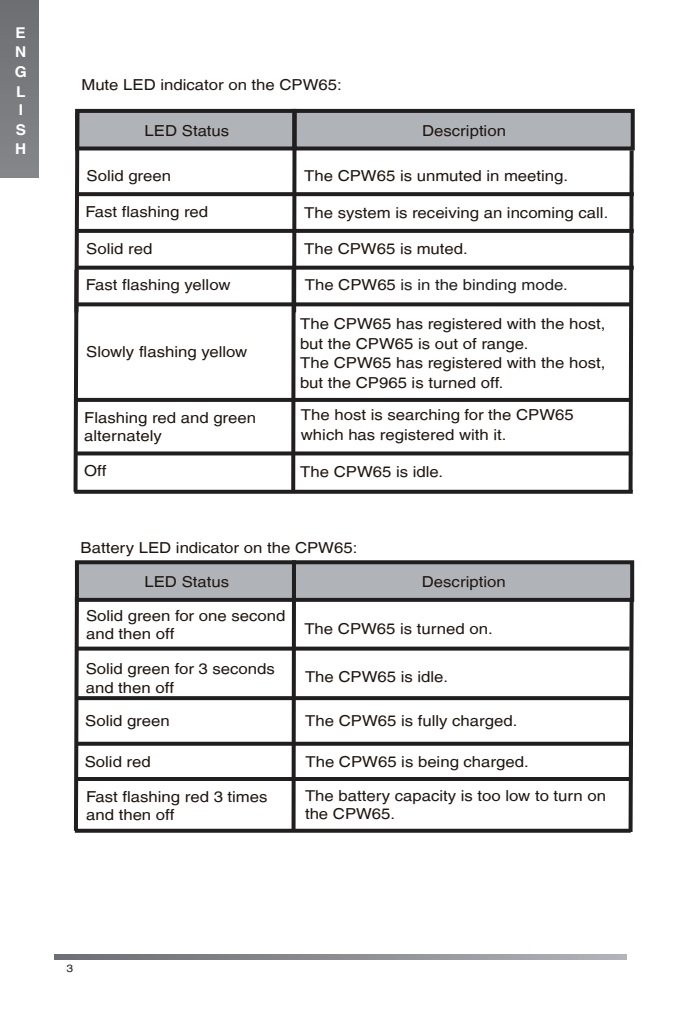
<style>
.page{position:relative;width:681px;height:1021px;background:#fff}
.page>*{position:absolute;margin:0;border:0;box-sizing:border-box;transform-origin:0 0}
.t1{font:15.2px/19.6px "Helvetica LT";color:#1f1510;scale:1.1 1}
.t2{font:15.2px "Helvetica LT";color:#211e20;scale:1.1 1}
.t3{font:700 14.8px/20px "Helvetica LT";color:#fff;text-align:justify}
.t4{font:10.4px "Helvetica LT";color:#211e20;scale:1.14 1}
.s1{color:#1f1510}
</style>
<div class="page">
<div style="left:75px;top:109px;width:221px;height:41px;background:#b0b4b8;border:4px solid #211e20"></div>
<div style="left:292px;top:109px;width:342px;height:41px;background:#b0b4b8;border:4px solid #211e20"></div>
<svg style="left:79px;top:229px;width:549px;height:4px;background:#262325"></svg>
<svg style="left:79px;top:192px;width:549px;height:4px;background:#292628"></svg>
<svg style="left:79px;top:266px;width:549px;height:4px;background:#333032"></svg>
<div style="left:74px;top:113px;width:5px;height:199px;background:#211e20"></div>
<svg style="left:292px;top:111px;width:4px;height:201px"></svg>
<svg style="left:78px;top:398px;width:550px;height:4px;background:#242123"></svg>
<svg style="left:78px;top:451px;width:550px;height:4px;background:#3a3839"></svg>
<svg style="left:73px;top:270px;width:5px;height:222px"></svg>
<svg style="left:291px;top:270px;width:4px;height:220px"></svg>
<svg style="left:628px;top:150px;width:5px;height:342px;background:#525051"></svg>
<svg style="left:74px;top:490px;width:558px;height:4px;background:#2d2a2c"></svg>
<svg style="left:75px;top:302px;width:557px;height:4px;background:#353234"></svg>
<div style="left:75px;top:560px;width:221px;height:42px;background:#b0b4b8;border:4px solid #211e20"></div>
<div style="left:292px;top:560px;width:342px;height:42px;background:#b0b4b8;border:4px solid #211e20"></div>
<svg style="left:79px;top:646px;width:549px;height:4px;background:#424042"></svg>
<div style="left:74px;top:596px;width:5px;height:234px;background:#211e20"></div>
<div style="left:291px;top:595px;width:5px;height:235px;background:#211e20"></div>
<svg style="left:628px;top:600px;width:5px;height:232px"></svg>
<svg style="left:75px;top:828px;width:555px;height:4px;background:#494749"></svg>
<svg style="left:78px;top:741px;width:554px;height:4px;background:#494749"></svg>
<hr style="left:76px;top:777px;width:555px;height:4px;background:#211e20">
<svg style="left:78px;top:696px;width:552px;height:4px;background:#282527"></svg>
<div style="left:1px;top:0;width:37px;height:178px;background:#787a7d"></div>
<svg style="left:55px;top:954px;width:571px;height:5px;background:#8d8f93"></svg>
<p class="t3" style="left:15px;top:22px;width:13px">E N G L</p>
<p class="t3" style="left:15px;top:99px;width:13px;text-align:left">I<br>S<br>H</p>
<p class="t1" style="left:81px;top:75px;width:238px">Mute LED indicator on the CPW65:</p>
<p class="t1" style="left:145px;top:120px;width:78px">LED Status</p>
<p class="t1" style="left:422px;top:120px;width:78px">Description</p>
<p class="t1" style="left:87px;top:165px;width:78px">Solid green</p>
<p class="t1" style="left:85px;top:202px;width:113px">Fast flashing red</p>
<p class="t1" style="left:304px;top:202px;width:278px">The system is receiving an incoming call.</p>
<p class="t1" style="left:304px;top:165px;width:241px">The CPW65 is unmuted in meeting.</p>
<p class="t1" style="left:86px;top:239px;width:61px">Solid red</p>
<p class="t1" style="left:304px;top:238px;width:150px">The CPW65 is muted.</p>
<p class="t1" style="left:86px;top:275px;width:133px">Fast flashing yellow</p>
<p class="t1" style="left:86px;top:342px;width:148px">Slowly flashing yellow</p>
<p class="t2" style="left:305px;top:276px;width:240px"><span class="s1">The CPW65</span> is in the binding mode.</p>
<p class="t1" style="left:300px;top:314px;width:279px">The CPW65 has registered with the host, but the CPW65 is out of range.<br>The CPW65 has registered with the host, but the CP965 is turned off.</p>
<p class="t1" style="left:84px;top:408px;width:158px;line-height:18px">Flashing red and green alternately</p>
<p class="t1" style="left:301px;top:405px;width:249px">The host is searching for the CPW65 which has registered with it.</p>
<p class="t1" style="left:84px;top:461px;width:22px">Off</p>
<p class="t1" style="left:300px;top:461px;width:131px">The CPW65 is idle.</p>
<p class="t1" style="left:81px;top:537px;width:253px">Battery LED indicator on the CPW65:</p>
<p class="t1" style="left:144px;top:571px;width:78px">LED Status</p>
<p class="t1" style="left:421px;top:571px;width:78px">Description</p>
<p class="t1" style="left:86px;top:607px;width:183px;line-height:18px">Solid green for one second and then off</p>
<p class="t1" style="left:86px;top:658px;width:173px">Solid green for 3 seconds and then off</p>
<p class="t1" style="left:85px;top:711px;width:78px">Solid green</p>
<p class="t1" style="left:304px;top:619px;width:173px">The CPW65 is turned on.</p>
<p class="t1" style="left:305px;top:667px;width:131px">The CPW65 is idle.</p>
<p class="t1" style="left:305px;top:711px;width:194px">The CPW65 is fully charged.</p>
<p class="t1" style="left:85px;top:751px;width:61px">Solid red</p>
<p class="t1" style="left:305px;top:751px;width:204px">The CPW65 is being charged.</p>
<p class="t1" style="left:86px;top:787px;width:166px;line-height:18px">Fast flashing red 3 times and then off</p>
<p class="t1" style="left:305px;top:786px;width:275px;line-height:18px">The battery capacity is too low to turn on the CPW65.</p>
<p class="t4" style="left:66px;top:962px;width:7px">3</p>
</div>
